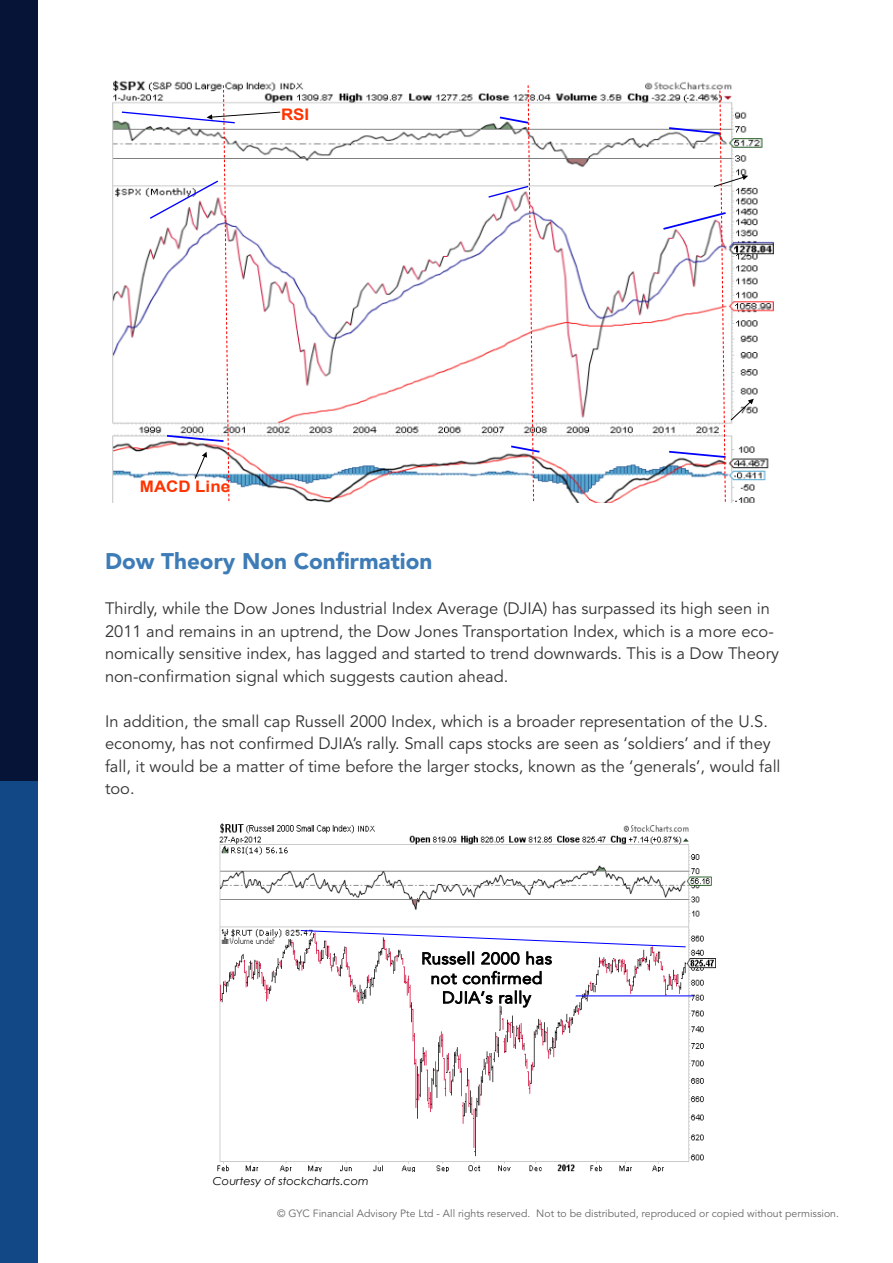
<style>
.page{position:relative;width:893px;height:1263px;background:#fff}
.page>*{position:absolute;margin:0;border:0;box-sizing:border-box;transform-origin:0 0}
.t1{font:900 22.5px "Avenir LT Std";color:#3d7cb7}
.t2{font:16.5px/22.5px "Avenir LT Std";color:#333}
.t3{font:16.35px/19.5px "Avenir LT Std";letter-spacing:.025em;color:#000;text-align:center;scale:1.04 1}
.t4{font:700 15.9px "Arial";color:#f30;scale:1.06 1}
.t5{font:italic 10.95px "Century Gothic";color:#000;scale:1.04 1}
.t6{font:10.5px "Avenir LT Std";color:#666}
</style>
<div class="page">
<div style="left:0;top:780px;width:38px;height:483px;background:#134887"></div>
<div style="left:0;top:0;width:37px;height:780px;background:#061437"></div>
<img style="left:217px;top:823px;width:499px;height:348px">
<svg style="left:431px;top:973px;width:26px;height:11px"></svg>
<svg style="left:463px;top:971px;width:79px;height:13px"></svg>
<svg style="left:443px;top:991px;width:50px;height:13px"></svg>
<svg style="left:499px;top:991px;width:33px;height:17px"></svg>
<svg style="left:300px;top:929px;width:387px;height:36px"></svg>
<hr style="left:576px;top:995px;width:118px;height:1px;background:#00f">
<img style="left:112px;top:80px;width:662px;height:423px">
<svg style="left:487px;top:85px;width:55px;height:418px"></svg>
<svg style="left:120px;top:85px;width:161px;height:418px"></svg>
<svg style="left:661px;top:90px;width:93px;height:413px"></svg>
<p class="t4" style="left:281px;top:104px;width:28px">RSI</p>
<p class="t4" style="left:140px;top:475px;width:87px">MACD Line</p>
<p class="t1" style="left:105px;top:548px;width:329px">Dow Theory Non Confirmation</p>
<p class="t2" style="left:105px;top:598px;width:676px">Thirdly, while the Dow Jones Industrial Index Average (DJIA) has surpassed its high seen in 2011 and remains in an uptrend, the Dow Jones Transportation Index, which is a more eco&shy;nomically sensitive index, has lagged and started to trend downwards. This is a Dow Theory non-confirmation signal which suggests caution ahead.</p>
<p class="t2" style="left:105px;top:710px;width:677px">In addition, the small cap Russell 2000 Index, which is a broader representation of the U.S. economy, has not confirmed DJIA’s rally. Small caps stocks are seen as ‘soldiers’ and if they fall, it would be a matter of time before the larger stocks, known as the ‘generals’, would fall too.</p>
<p class="t3" style="left:421px;top:949px;width:127px">Russell 2000 has not confirmed<br>DJIA’s rally</p>
<p class="t5" style="left:213px;top:1173px;width:152px">Courtesy of stockcharts.com</p>
<p class="t6" style="left:277px;top:1207px;width:563px">© GYC Financial Advisory Pte Ltd - All rights reserved. Not to be distributed, reproduced or copied without permission.</p>
</div>
